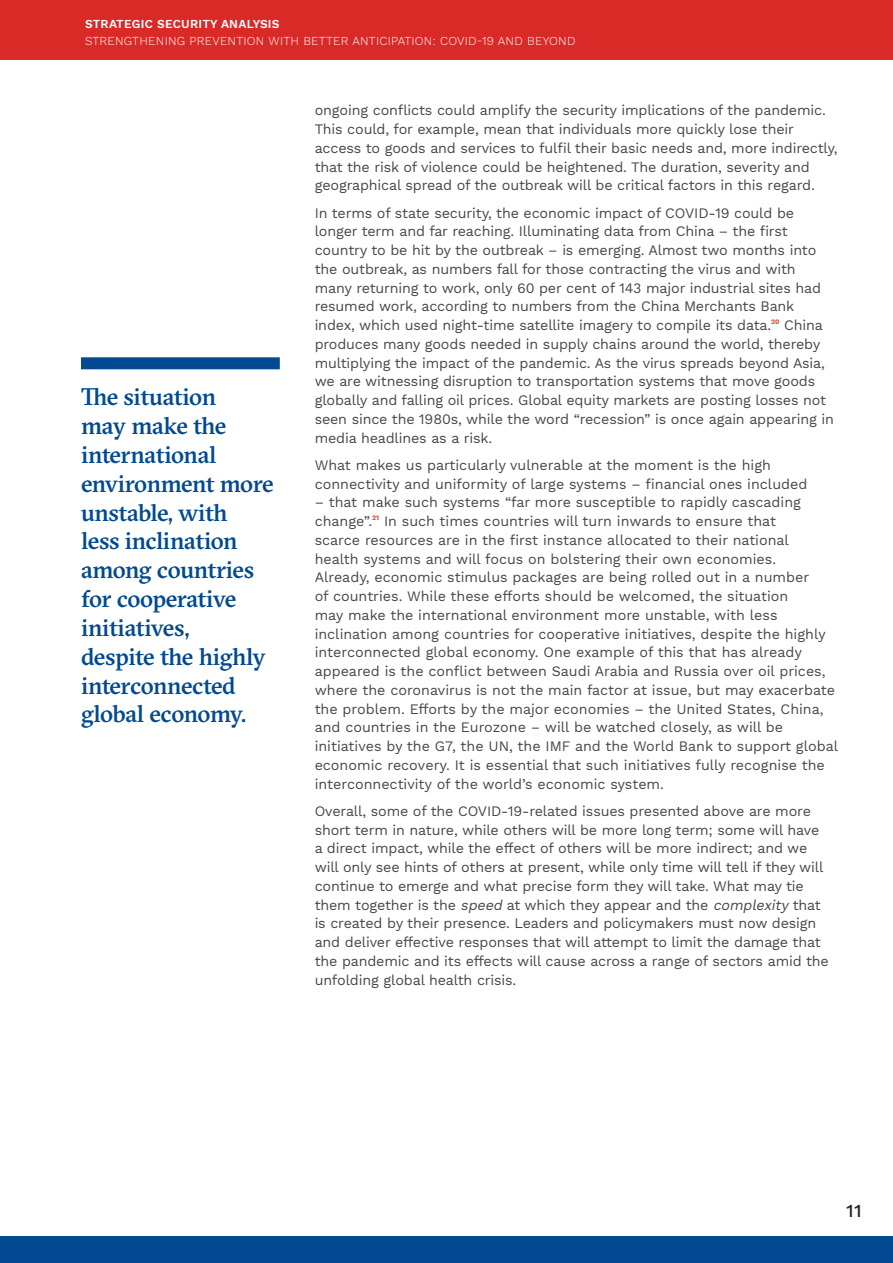
<style>
.page{position:relative;width:893px;height:1263px;background:#fff}
.page>*{position:absolute;margin:0;border:0;box-sizing:border-box;transform-origin:0 0}
.t1{font:500 24px/28.8px "GT Sectra";letter-spacing:-.02em;color:#014990}
.t2{font:500 18px "Work Sans";color:#231f20}
.t3{font:14.25px/18.8px "Work Sans";letter-spacing:-.01em;color:#454647}
.t4{font:300 12px "Work Sans";letter-spacing:.02em;color:#fff}
.t5{font:600 12px "Work Sans";letter-spacing:.02em;color:#fff}
.s1{font-style:italic}
</style>
<div class="page">
<div style="left:0;top:0;width:893px;height:60px;background:#da2a28"></div>
<div style="left:0;top:1236px;width:893px;height:27px;background:#014990"></div>
<div style="left:81px;top:357px;width:199px;height:12px;background:#014990"></div>
<p class="t5" style="left:85px;top:17px;width:196px">STRATEGIC SECURITY ANALYSIS</p>
<p class="t4" style="left:85px;top:34px;width:492px">STRENGTHENING PREVENTION WITH BETTER ANTICIPATION: COVID-19 AND BEYOND</p>
<h1 class="t1" style="left:81px;top:383px;width:194px">The situation<br>may make the international environment more unstable, with<br>less inclination among countries for cooperative initiatives,<br>despite the highly interconnected global economy.</h1>
<p class="t3" style="left:315px;top:102px;width:524px">ongoing conflicts could amplify the security implications of the pandemic.<br>This could, for example, mean that individuals more quickly lose their access to goods and services to fulfil their basic needs and, more indirectly, that the risk of violence could be heightened. The duration, severity and geographical spread of the outbreak will be critical factors in this regard.</p>
<p class="t3" style="left:315px;top:204px;width:521px">In terms of state security, the economic impact of COVID-19 could be longer term and far reaching. Illuminating data from China – the first country to be hit by the outbreak – is emerging. Almost two months into the outbreak, as numbers fall for those contracting the virus and with many returning to work, only 60 per cent of 143 major industrial sites had resumed work, according to numbers from the China Merchants Bank index, which used night-time satellite imagery to compile its data.<sup>20</sup> China produces many goods needed in supply chains around the world, thereby multiplying the impact of the pandemic. As the virus spreads beyond Asia, we are witnessing disruption to transportation systems that move goods globally and falling oil prices. Global equity markets are posting losses not seen since the 1980s, while the word “recession” is once again appearing in media headlines as a risk.</p>
<p class="t3" style="left:315px;top:456px;width:494px">What makes us particularly vulnerable at the moment is the high connectivity and uniformity of large systems – financial ones included</p>
<p class="t3" style="left:315px;top:494px;width:525px">– that make such systems “far more susceptible to rapidly cascading change”.<sup>21</sup> In such times countries will turn inwards to ensure that<br>scarce resources are in the first instance allocated to their national<br>health systems and will focus on bolstering their own economies.<br>Already, economic stimulus packages are being rolled out in a number<br>of countries. While these efforts should be welcomed, the situation<br>may make the international environment more unstable, with less inclination among countries for cooperative initiatives, despite the highly interconnected global economy. One example of this that has already appeared is the conflict between Saudi Arabia and Russia over oil prices, where the coronavirus is not the main factor at issue, but may exacerbate the problem. Efforts by the major economies – the United States, China, and countries in the Eurozone – will be watched closely, as will be initiatives by the G7, the UN, the IMF and the World Bank to support global economic recovery. It is essential that such initiatives fully recognise the interconnectivity of the world’s economic system.</p>
<p class="t3" style="left:315px;top:802px;width:516px">Overall, some of the COVID-19-related issues presented above are more short term in nature, while others will be more long term; some will have a direct impact, while the effect of others will be more indirect; and we will only see hints of others at present, while only time will tell if they will continue to emerge and what precise form they will take. What may tie them together is the <span class="s1">speed</span> at which they appear and the <span class="s1">complexity</span> that is created by their presence. Leaders and policymakers must now design and deliver effective responses that will attempt to limit the damage that the pandemic and its effects will cause across a range of sectors amid the unfolding global health crisis.</p>
<p class="t2" style="left:846px;top:1201px;width:17px">11</p>
</div>
